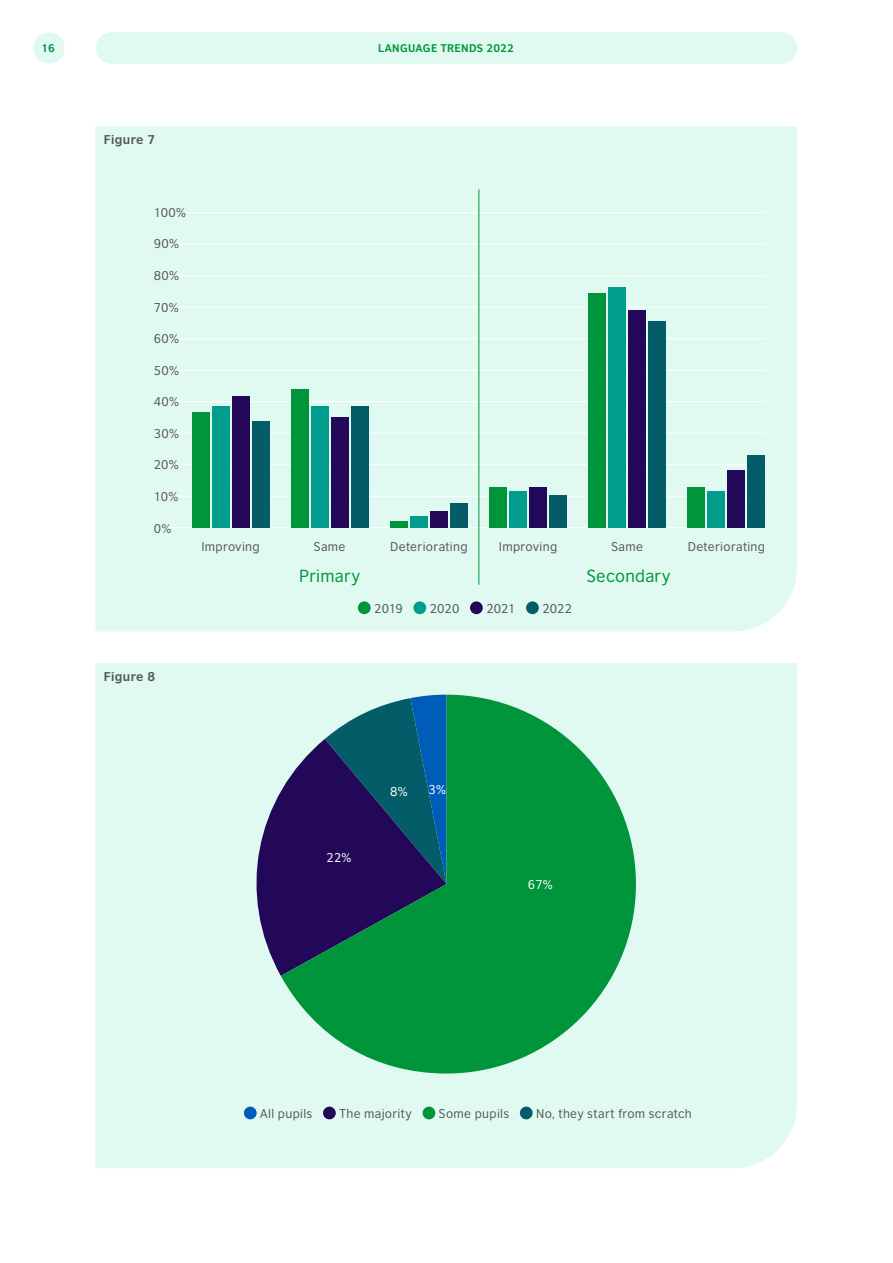
<style>
.page{position:relative;width:893px;height:1263px;background:#fff}
.page>*{position:absolute;margin:0;border:0;box-sizing:border-box;transform-origin:0 0}
.BODY_COPY{font:16.5px "British Council Sans";letter-spacing:.015em;color:#00953b}
.BODY_COPY-2{font:12px "British Council Sans";letter-spacing:.025em;color:#54565a}
.BODY_COPY-3{font:700 12px "British Council Sans";letter-spacing:.03em;color:#54565a}
.t1{font:12px "British Council Sans";color:#fff}
.t2{font:700 10.5px "British Council Sans";letter-spacing:.03em;color:#00953b}
</style>
<div class="page">
<div style="left:96px;top:32px;width:701px;height:32px;background:#e0faf1;border-radius:16px"></div>
<div style="left:33px;top:32px;width:32px;height:32px;background:#e0faf1;border-radius:50%"></div>
<div style="left:95px;top:126px;width:702px;height:505px;background:#e0faf1"></div>
<div style="left:95px;top:663px;width:702px;height:505px;background:#e0faf1"></div>
<hr style="left:160px;top:527px;width:605px;height:1px;background:#fff">
<hr style="left:160px;top:496px;width:605px;height:1px;background:#fff">
<hr style="left:160px;top:464px;width:605px;height:1px;background:#fff">
<hr style="left:160px;top:433px;width:605px;height:1px;background:#fff">
<hr style="left:160px;top:401px;width:605px;height:1px;background:#fff">
<hr style="left:160px;top:370px;width:605px;height:1px;background:#fff">
<hr style="left:160px;top:338px;width:605px;height:1px;background:#fff">
<hr style="left:160px;top:307px;width:605px;height:1px;background:#fff">
<hr style="left:160px;top:275px;width:605px;height:1px;background:#fff">
<hr style="left:160px;top:244px;width:605px;height:1px;background:#fff">
<hr style="left:160px;top:212px;width:605px;height:1px;background:#fff">
<div style="left:192px;top:413px;width:17px;height:115px;background:#00953b"></div>
<div style="left:291px;top:390px;width:17px;height:138px;background:#00953b"></div>
<div style="left:390px;top:521px;width:17px;height:7px;background:#00953b"></div>
<div style="left:490px;top:488px;width:17px;height:40px;background:#00953b"></div>
<div style="left:588px;top:294px;width:18px;height:234px;background:#00953b"></div>
<div style="left:687px;top:488px;width:18px;height:40px;background:#00953b"></div>
<div style="left:212px;top:407px;width:17px;height:121px;background:#009d8c"></div>
<div style="left:311px;top:407px;width:18px;height:121px;background:#009d8c"></div>
<div style="left:410px;top:517px;width:18px;height:11px;background:#009d8c"></div>
<div style="left:510px;top:492px;width:17px;height:36px;background:#009d8c"></div>
<div style="left:608px;top:288px;width:18px;height:240px;background:#009d8c"></div>
<div style="left:708px;top:492px;width:17px;height:36px;background:#009d8c"></div>
<div style="left:232px;top:397px;width:17px;height:131px;background:#23085a"></div>
<div style="left:331px;top:417px;width:18px;height:111px;background:#23085a"></div>
<div style="left:430px;top:512px;width:18px;height:16px;background:#23085a"></div>
<div style="left:530px;top:488px;width:17px;height:40px;background:#23085a"></div>
<div style="left:628px;top:311px;width:18px;height:217px;background:#23085a"></div>
<div style="left:728px;top:470px;width:17px;height:58px;background:#23085a"></div>
<div style="left:252px;top:421px;width:18px;height:107px;background:#035c67"></div>
<div style="left:351px;top:407px;width:18px;height:121px;background:#035c67"></div>
<div style="left:450px;top:503px;width:18px;height:25px;background:#035c67"></div>
<div style="left:550px;top:496px;width:17px;height:32px;background:#035c67"></div>
<div style="left:648px;top:321px;width:18px;height:207px;background:#035c67"></div>
<div style="left:748px;top:455px;width:17px;height:73px;background:#035c67"></div>
<div style="left:358px;top:601px;width:13px;height:13px;background:#00953b;border-radius:50%"></div>
<div style="left:413px;top:601px;width:13px;height:13px;background:#009d8c;border-radius:50%"></div>
<div style="left:470px;top:601px;width:13px;height:13px;background:#23085a;border-radius:50%"></div>
<div style="left:526px;top:601px;width:13px;height:13px;background:#035c67;border-radius:50%"></div>
<hr style="left:478px;top:189px;width:1px;height:396px;background:#00953b">
<svg style="left:236px;top:739px;width:45px;height:237px;background:#a9b4c5"></svg>
<svg style="left:281px;top:695px;width:355px;height:378px;background:#2e8b67"></svg>
<div style="left:244px;top:1106px;width:13px;height:13px;background:#005cb9;border-radius:50%"></div>
<div style="left:323px;top:1106px;width:13px;height:13px;background:#23085a;border-radius:50%"></div>
<div style="left:423px;top:1106px;width:12px;height:13px;background:#00953b;border-radius:50%"></div>
<div style="left:520px;top:1106px;width:13px;height:13px;background:#035c67;border-radius:50%"></div>
<p class="t2" style="left:42px;top:39px;width:15px">16</p>
<p class="t2" style="left:378px;top:39px;width:137px">LANGUAGE TRENDS 2022</p>
<p class="BODY_COPY-3" style="left:104px;top:129px;width:53px">Figure 7</p>
<p class="BODY_COPY-2" style="left:154px;top:202px;width:34px">100%</p>
<p class="BODY_COPY-2" style="left:154px;top:234px;width:27px">90%</p>
<p class="BODY_COPY-2" style="left:154px;top:266px;width:27px">80%</p>
<p class="BODY_COPY-2" style="left:154px;top:297px;width:26px">70%</p>
<p class="BODY_COPY-2" style="left:154px;top:329px;width:27px">60%</p>
<p class="BODY_COPY-2" style="left:154px;top:360px;width:27px">50%</p>
<p class="BODY_COPY-2" style="left:154px;top:392px;width:27px">40%</p>
<p class="BODY_COPY-2" style="left:154px;top:423px;width:27px">30%</p>
<p class="BODY_COPY-2" style="left:154px;top:455px;width:27px">20%</p>
<p class="BODY_COPY-2" style="left:154px;top:487px;width:26px">10%</p>
<p class="BODY_COPY-2" style="left:154px;top:518px;width:19px">0%</p>
<p class="BODY_COPY-3" style="left:104px;top:665px;width:53px">Figure 8</p>
<p class="BODY_COPY-2" style="left:201px;top:536px;width:60px">Improving</p>
<p class="BODY_COPY-2" style="left:314px;top:536px;width:33px">Same</p>
<p class="BODY_COPY-2" style="left:390px;top:536px;width:79px">Deteriorating</p>
<p class="BODY_COPY-2" style="left:499px;top:536px;width:60px">Improving</p>
<p class="BODY_COPY-2" style="left:611px;top:536px;width:33px">Same</p>
<p class="BODY_COPY-2" style="left:688px;top:536px;width:79px">Deteriorating</p>
<p class="BODY_COPY" style="left:299px;top:562px;width:63px">Primary</p>
<p class="BODY_COPY" style="left:587px;top:562px;width:85px">Secondary</p>
<p class="BODY_COPY-2" style="left:374px;top:598px;width:30px">2019</p>
<p class="BODY_COPY-2" style="left:430px;top:598px;width:31px">2020</p>
<p class="BODY_COPY-2" style="left:486px;top:598px;width:31px">2021</p>
<p class="BODY_COPY-2" style="left:542px;top:598px;width:31px">2022</p>
<p class="t1" style="left:327px;top:848px;width:26px">22%</p>
<p class="t1" style="left:390px;top:781px;width:19px">8%</p>
<p class="t1" style="left:429px;top:779px;width:19px">3%</p>
<p class="t1" style="left:528px;top:874px;width:26px">67%</p>
<p class="BODY_COPY-2" style="left:260px;top:1103px;width:54px">All pupils</p>
<p class="BODY_COPY-2" style="left:339px;top:1103px;width:74px">The majority</p>
<p class="BODY_COPY-2" style="left:439px;top:1103px;width:72px">Some pupils</p>
<p class="BODY_COPY-2" style="left:536px;top:1103px;width:157px">No, they start from scratch</p>
</div>
